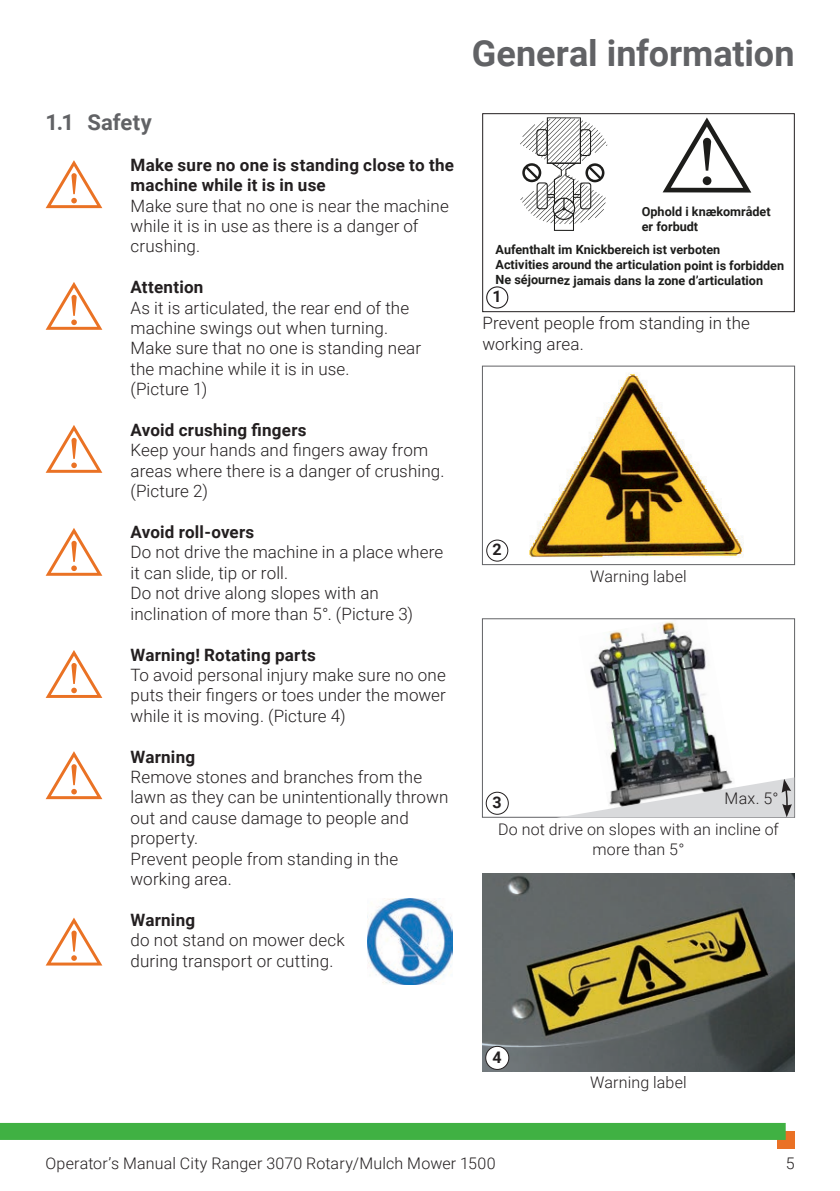
<style>
.page{position:relative;width:840px;height:1191px;background:#fff}
.page>*{position:absolute;margin:0;border:0;box-sizing:border-box;transform-origin:0 0}
.t1{font:700 36px "Roboto";color:#616265}
.t2{font:700 22px "Roboto";letter-spacing:.005em;color:#616265}
.t3{font:300 17px/20.4px "Roboto";letter-spacing:.01em;color:#231f20}
.t4{font:700 17px/20.4px "Roboto";letter-spacing:.015em;color:#231f20}
.t5{font:300 16px/19.2px "Roboto";letter-spacing:.01em;color:#231f20;text-align:center}
.t6{font:700 16px "Roboto";color:#231f20}
.t7{font:700 12.6px/15.2px "Roboto";color:#1d1d1b}
</style>
<div class="page">
<div style="left:776px;top:1131px;width:18px;height:17px;background:#ea7125"></div>
<div style="left:0;top:1123px;width:785px;height:17px;background:#40b143"></div>
<img style="left:590px;top:621px;width:139px;height:156px">
<div style="left:482px;top:618px;width:312px;height:199px;border:1px solid #616265"></div>
<svg style="left:663px;top:117px;width:87px;height:75px"></svg>
<svg style="left:520px;top:117px;width:87px;height:114px"></svg>
<div style="left:482px;top:113px;width:312px;height:199px;border:1px solid #231f20"></div>
<img style="left:529px;top:373px;width:215px;height:184px">
<div style="left:482px;top:366px;width:312px;height:199px;border:1px solid #616265"></div>
<img style="left:482px;top:873px;width:312px;height:198px">
<div style="left:485px;top:1046px;width:23px;height:23px;background:#fff;border-radius:50%"></div>
<div style="left:485px;top:1045px;width:24px;height:25px;border:1px solid #231f20;border-radius:50%"></div>
<div style="left:486px;top:286px;width:22px;height:22px;border:1px solid #231f20;border-radius:50%"></div>
<div style="left:485px;top:791px;width:23px;height:23px;border:1px solid #231f20;border-radius:50%"></div>
<div style="left:486px;top:539px;width:22px;height:22px;border:1px solid #231f20;border-radius:50%"></div>
<svg style="left:556px;top:777px;width:237px;height:41px"></svg>
<svg style="left:46px;top:160px;width:56px;height:48px"></svg>
<svg style="left:46px;top:282px;width:56px;height:48px"></svg>
<svg style="left:46px;top:425px;width:56px;height:48px"></svg>
<svg style="left:46px;top:528px;width:56px;height:48px"></svg>
<svg style="left:46px;top:650px;width:56px;height:48px"></svg>
<svg style="left:46px;top:751px;width:56px;height:48px"></svg>
<svg style="left:46px;top:917px;width:56px;height:48px"></svg>
<img style="left:367px;top:899px;width:85px;height:85px">
<p class="t2" style="left:45px;top:107px;width:108px">1.1 Safety</p>
<p class="t4" style="left:130px;top:154px;width:325px">Make sure no one is standing close to the machine while it is in use</p>
<p class="t3" style="left:130px;top:195px;width:319px">Make sure that no one is near the machine while it is in use as there is a danger of crushing.</p>
<p class="t4" style="left:130px;top:276px;width:74px">Attention</p>
<p class="t3" style="left:130px;top:297px;width:292px">As it is articulated, the rear end of the machine swings out when turning.<br>Make sure that no one is standing near the machine while it is in use.<br>(Picture 1)</p>
<p class="t4" style="left:130px;top:419px;width:177px">Avoid crushing fingers</p>
<p class="t3" style="left:130px;top:439px;width:315px">Keep your hands and fingers away from areas where there is a danger of crushing. (Picture 2)</p>
<p class="t4" style="left:130px;top:521px;width:125px">Avoid roll-overs</p>
<p class="t3" style="left:130px;top:541px;width:314px">Do not drive the machine in a place where it can slide, tip or roll.<br>Do not drive along slopes with an inclination of more than 5°. (Picture 3)</p>
<p class="t4" style="left:130px;top:643px;width:187px">Warning! Rotating parts</p>
<p class="t3" style="left:130px;top:664px;width:317px;text-align:justify">To avoid personal injury make sure no one puts their fingers or toes under the mower while it is moving. (Picture 4)</p>
<p class="t4" style="left:130px;top:745px;width:66px">Warning</p>
<p class="t3" style="left:130px;top:766px;width:319px">Remove stones and branches from the lawn as they can be unintentionally thrown out and cause damage to people and property.<br>Prevent people from standing in the working area.</p>
<p class="t4" style="left:130px;top:909px;width:66px">Warning</p>
<p class="t3" style="left:130px;top:929px;width:216px">do not stand on mower deck during transport or cutting.</p>
<h1 class="t1" style="left:471px;top:28px;width:324px">General information</h1>
<p class="t7" style="left:641px;top:203px;width:130px">Ophold i knækområdet er forbudt</p>
<p class="t7" style="left:495px;top:242px;width:290px">Aufenthalt im Knickbereich ist verboten<br>Activities around the articulation point is forbidden<br>Ne séjournez jamais dans la zone d’articulation</p>
<p class="t6" style="left:492px;top:285px;width:11px">1</p>
<p class="t3" style="left:482px;top:312px;width:269px">Prevent people from standing in the working area.</p>
<p class="t6" style="left:492px;top:538px;width:11px">2</p>
<p class="t6" style="left:492px;top:791px;width:11px">3</p>
<p class="t5" style="left:590px;top:566px;width:98px">Warning label</p>
<p class="t5" style="left:724px;top:788px;width:55px">Max. 5°</p>
<p class="t5" style="left:498px;top:819px;width:282px">Do not drive on slopes with an incline of more than 5°</p>
<p class="t6" style="left:492px;top:1045px;width:11px">4</p>
<p class="t5" style="left:590px;top:1072px;width:98px">Warning label</p>
<p class="t5" style="left:45px;top:1153px;width:451px">Operator’s Manual City Ranger 3070 Rotary/Mulch Mower 1500</p>
<p class="t5" style="left:785px;top:1153px;width:10px">5</p>
</div>
